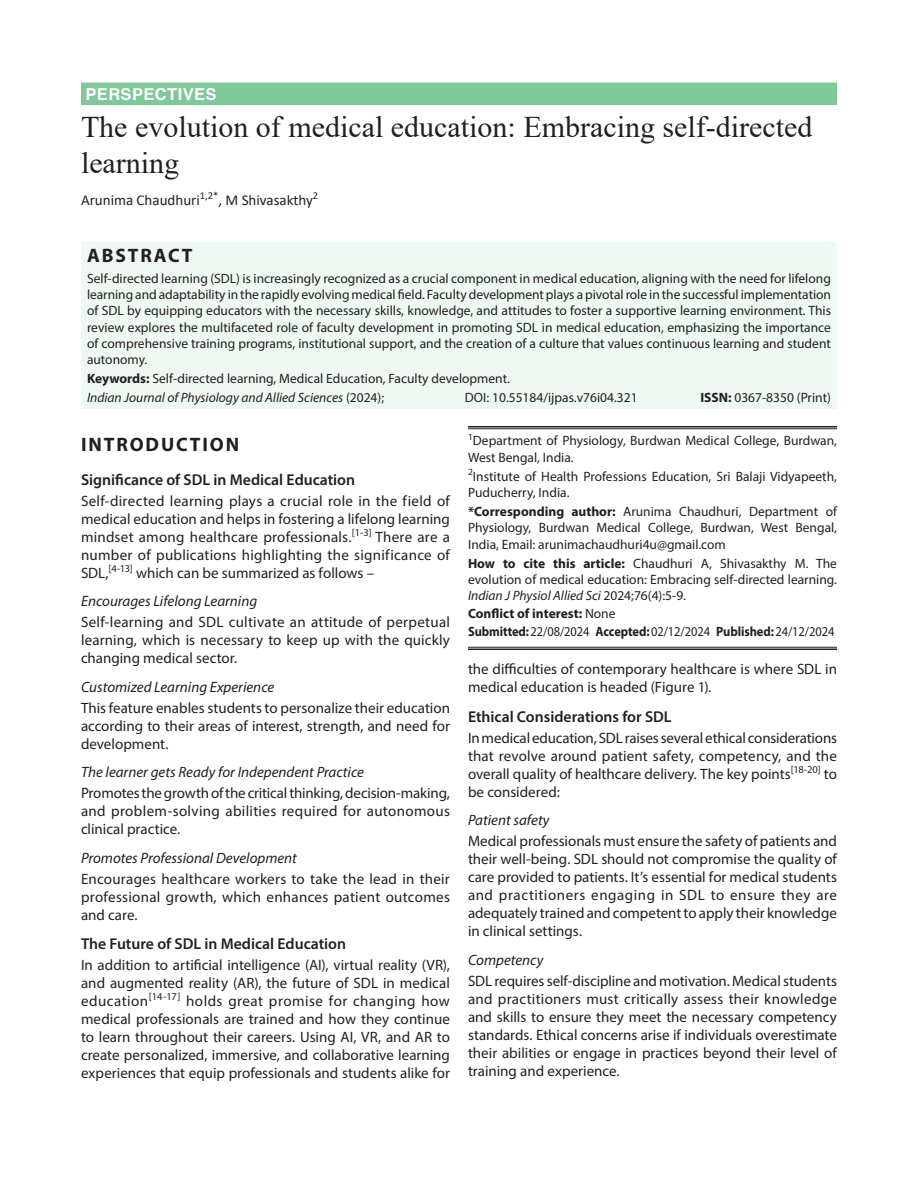
<style>
.page{position:relative;width:918px;height:1188px;background:#fff}
.page>*{position:absolute;margin:0;border:0;box-sizing:border-box;transform-origin:0 0}
.article_head{font:30px/36px "Times New Roman";color:#231f20}
.A{font:700 19.5px "Myriad Pro";letter-spacing:.095em;color:#231f20}
.Subject{font:700 16.5px "Helvetica";letter-spacing:.025em;color:#fff}
.B{font:600 15.75px "Myriad Pro";color:#231f20}
.Body_flush{font:15px/18px "Myriad Pro";color:#231f20;text-align:justify}
.C{font:italic 15px "Myriad Pro";color:#231f20}
.author{font:15px "Calibri";color:#231f20}
.Abstract{font:13.5px/16.2px "Myriad Pro";color:#231f20;text-align:justify}
.affiliation{font:13.5px/16.2px "Myriad Pro";color:#231f20}
.affiliation-2{font:13.5px "Myriad Pro";color:#231f20;scale:.92 1}
.Abstract-2{font:italic 13.5px "Myriad Pro";color:#231f20}
.affiliation-3{font:700 13.5px "Myriad Pro";color:#231f20}
.s1{font-weight:700}
.s2{font-style:normal}
.s3{font-style:italic}
.s4{font-weight:400}
</style>
<div class="page">
<div style="left:81px;top:242px;width:756px;height:166px;background:#eff8f2"></div>
<div style="left:81px;top:83px;width:756px;height:22px;background:#7fc898"></div>
<hr style="left:468px;top:647px;width:369px;height:1px;background:#231f20">
<hr style="left:468px;top:649px;width:369px;height:1px;background:#231f20">
<hr style="left:468px;top:426px;width:369px;height:2px;background:#231f20">
<hr style="left:468px;top:428px;width:369px;height:1px;background:#231f20">
<p class="Subject" style="left:86px;top:81px;width:133px">PERSPECTIVES</p>
<p class="article_head" style="left:81px;top:108px;width:733px">The evolution of medical education: Embracing self-directed learning</p>
<p class="author" style="left:81px;top:189px;width:239px">Arunima Chaudhuri<sup>1,2*</sup>, M Shivasakthy<sup>2</sup></p>
<p class="A" style="left:87px;top:243px;width:107px">ABSTRACT</p>
<p class="Abstract" style="left:87px;top:270px;width:746px">Self-directed learning (SDL) is increasingly recognized as a crucial component in medical education, aligning with the need for lifelong learning and adaptability in the rapidly evolving medical field. Faculty development plays a pivotal role in the successful implementation of SDL by equipping educators with the necessary skills, knowledge, and attitudes to foster a supportive learning environment. This review explores the multifaceted role of faculty development in promoting SDL in medical education, emphasizing the importance of comprehensive training programs, institutional support, and the creation of a culture that values continuous learning and student autonomy.</p>
<p class="Abstract" style="left:87px;top:370px;width:424px"><span class="s1">Keywords:</span> Self-directed learning, Medical Education, Faculty development.</p>
<p class="Abstract-2" style="left:87px;top:390px;width:299px">Indian Journal of Physiology and Allied Sciences <span class="s2">(2024);</span></p>
<p class="Abstract" style="left:465px;top:390px;width:174px">DOI: 10.55184/ijpas.v76i04.321</p>
<p class="Abstract" style="left:700px;top:390px;width:132px"><span class="s1">ISSN:</span> 0367-8350 (Print)</p>
<p class="A" style="left:81px;top:432px;width:159px">INTRODUCTION</p>
<p class="B" style="left:81px;top:469px;width:276px">Significance of SDL in Medical Education</p>
<p class="Body_flush" style="left:81px;top:492px;width:371px">Self-directed learning plays a crucial role in the field of medical education and helps in fostering a lifelong learning mindset among healthcare professionals.<sup>[1-3]</sup> There are a number of publications highlighting the significance of SDL,<sup>[4-13]</sup> which can be summarized as follows –</p>
<p class="C" style="left:81px;top:592px;width:178px">Encourages Lifelong Learning</p>
<p class="Body_flush" style="left:81px;top:613px;width:371px">Self-learning and SDL cultivate an attitude of perpetual learning, which is necessary to keep up with the quickly changing medical sector.</p>
<p class="C" style="left:81px;top:677px;width:195px">Customized Learning Experience</p>
<p class="Body_flush" style="left:81px;top:699px;width:371px">This feature enables students to personalize their education according to their areas of interest, strength, and need for development.</p>
<p class="C" style="left:81px;top:763px;width:285px">The learner gets Ready for Independent Practice</p>
<p class="Body_flush" style="left:81px;top:784px;width:371px">Promotes the growth of the critical thinking, decision-making, and problem-solving abilities required for autonomous clinical practice.</p>
<p class="C" style="left:81px;top:848px;width:218px">Promotes Professional Development</p>
<p class="Body_flush" style="left:81px;top:870px;width:371px">Encourages healthcare workers to take the lead in their professional growth, which enhances patient outcomes and care.</p>
<p class="B" style="left:81px;top:934px;width:267px">The Future of SDL in Medical Education</p>
<p class="Body_flush" style="left:81px;top:956px;width:371px">In addition to artificial intelligence (AI), virtual reality (VR), and augmented reality (AR), the future of SDL in medical education<sup>[14-17]</sup> holds great promise for changing how medical professionals are trained and how they continue to learn throughout their careers. Using AI, VR, and AR to create personalized, immersive, and collaborative learning experiences that equip professionals and students alike for</p>
<p class="affiliation" style="left:468px;top:433px;width:371px"><sup>1</sup>Department of Physiology, Burdwan Medical College, Burdwan,<br>West Bengal, India.</p>
<p class="affiliation" style="left:468px;top:468px;width:371px"><sup>2</sup>Institute of Health Professions Education, Sri Balaji Vidyapeeth,<br>Puducherry, India.</p>
<p class="affiliation" style="left:468px;top:503px;width:371px;text-align:justify"><span class="s1">*Corresponding author:</span> Arunima Chaudhuri, Department of Physiology, Burdwan Medical College, Burdwan, West Bengal, India, Email: arunimachaudhuri4u@gmail.com</p>
<p class="affiliation" style="left:468px;top:555px;width:370px;text-align:justify"><span class="s1">How to cite this article:</span> Chaudhuri A, Shivasakthy M. The evolution of medical education: Embracing self-directed learning.<br><span class="s3">Indian J Physiol Allied Sci</span> 2024;76(4):5-9.</p>
<p class="affiliation-3" style="left:468px;top:604px;width:149px">Conflict of interest: <span class="s4">None</span></p>
<p class="affiliation-2" style="left:468px;top:623px;width:400px"><span class="s1">Submitted:</span>22/08/2024 <span class="s1">Accepted:</span>02/12/2024 <span class="s1">Published:</span>24/12/2024</p>
<p class="Body_flush" style="left:468px;top:660px;width:371px">the difficulties of contemporary healthcare is where SDL in medical education is headed (Figure 1).</p>
<p class="B" style="left:468px;top:706px;width:205px">Ethical Considerations for SDL</p>
<p class="Body_flush" style="left:468px;top:728px;width:370px">In medical education, SDL raises several ethical considerations that revolve around patient safety, competency, and the overall quality of healthcare delivery. The key points<sup>[18-20]</sup> to be considered:</p>
<p class="C" style="left:468px;top:811px;width:83px">Patient safety</p>
<p class="Body_flush" style="left:468px;top:832px;width:371px">Medical professionals must ensure the safety of patients and their well-being. SDL should not compromise the quality of care provided to patients. It’s essential for medical students and practitioners engaging in SDL to ensure they are adequately trained and competent to apply their knowledge in clinical settings.</p>
<p class="C" style="left:468px;top:950px;width:77px">Competency</p>
<p class="Body_flush" style="left:468px;top:971px;width:371px">SDL requires self-discipline and motivation. Medical students and practitioners must critically assess their knowledge and skills to ensure they meet the necessary competency standards. Ethical concerns arise if individuals overestimate their abilities or engage in practices beyond their level of training and experience.</p>
</div>
